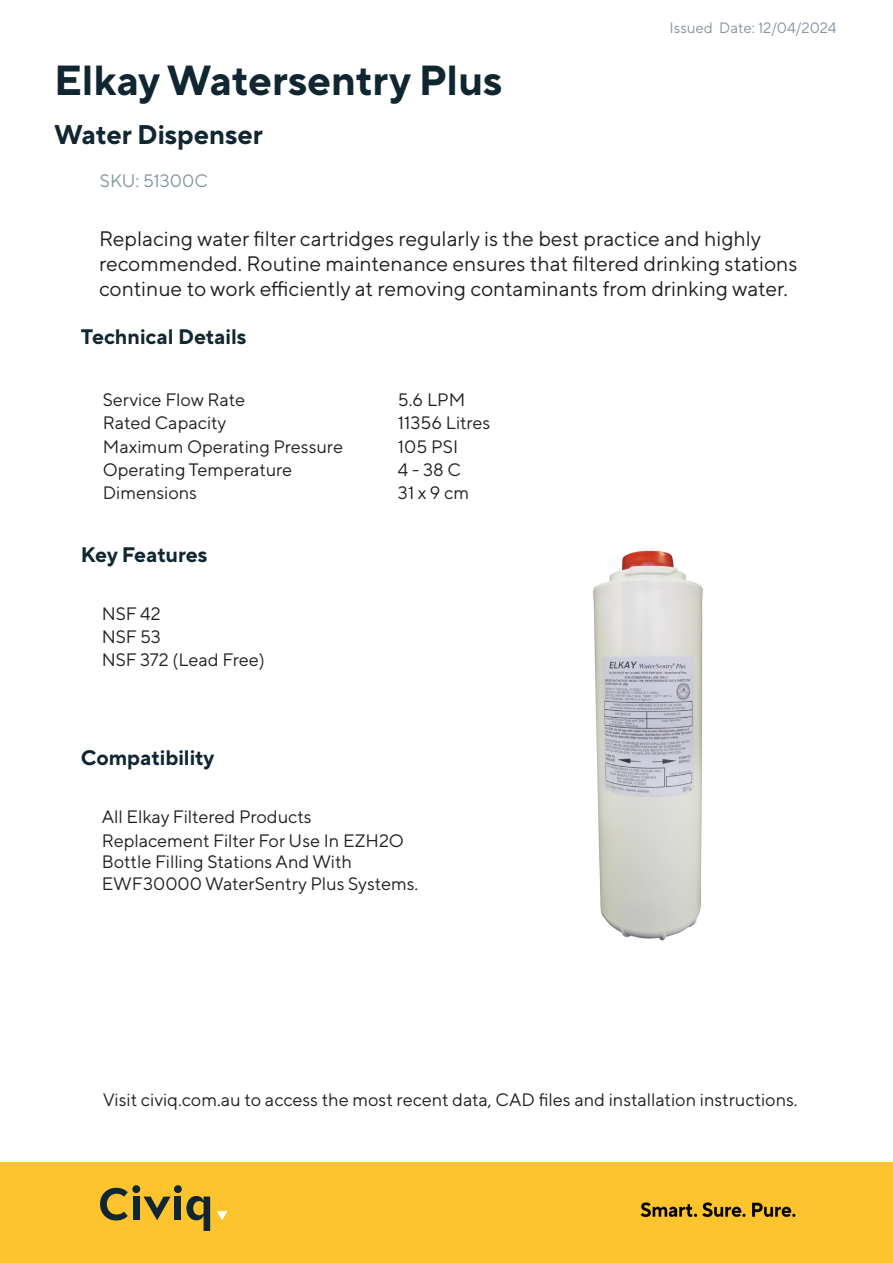
<style>
.page{position:relative;width:893px;height:1263px;background:#fff}
.page>*{position:absolute;margin:0;border:0;box-sizing:border-box;transform-origin:0 0}
.t1{font:700 42px "TT Norms Pro";color:#102631}
.t2{font:700 27px "TT Norms Pro";color:#102631}
.t3{font:21px/25.2px "TT Norms Pro";color:#231f20}
.t4{font:700 21px "TT Norms Pro";color:#102631}
.t5{font:18px/21.6px "TT Norms Pro";color:#231f20}
.t6{font:18px "TT Norms Pro";color:#84949f}
.t7{font:15px "TT Norms Pro";color:#84949f}
</style>
<div class="page">
<div style="left:0;top:1162px;width:893px;height:101px;background:#fec42e"></div>
<svg style="left:100px;top:1185px;width:110px;height:46px"></svg>
<svg style="left:217px;top:1211px;width:10px;height:9px"></svg>
<img style="left:640px;top:1202px;width:156px;height:16px">
<img style="left:593px;top:550px;width:110px;height:391px">
<p class="t1" style="left:54px;top:52px;width:450px">Elkay Watersentry Plus</p>
<p class="t2" style="left:54px;top:117px;width:211px">Water Dispenser</p>
<p class="t6" style="left:100px;top:169px;width:109px">SKU: 51300C</p>
<p class="t7" style="left:670px;top:18px;width:168px">Issued Date: 12/04/2024</p>
<p class="t3" style="left:99px;top:225px;width:700px">Replacing water filter cartridges regularly is the best practice and highly recommended. Routine maintenance ensures that filtered drinking stations continue to work efficiently at removing contaminants from drinking water.</p>
<p class="t4" style="left:81px;top:323px;width:167px">Technical Details</p>
<p class="t5" style="left:103px;top:389px;width:144px">Service Flow Rate</p>
<p class="t5" style="left:103px;top:412px;width:125px">Rated Capacity</p>
<p class="t5" style="left:103px;top:435px;width:242px">Maximum Operating Pressure</p>
<p class="t5" style="left:103px;top:458px;width:191px">Operating Temperature</p>
<p class="t5" style="left:103px;top:481px;width:96px">Dimensions</p>
<p class="t4" style="left:81px;top:541px;width:128px">Key Features</p>
<p class="t5" style="left:102px;top:602px;width:60px">NSF 42</p>
<p class="t5" style="left:102px;top:625px;width:61px">NSF 53</p>
<p class="t5" style="left:102px;top:649px;width:165px">NSF 372 (Lead Free)</p>
<p class="t4" style="left:81px;top:744px;width:135px">Compatibility</p>
<p class="t5" style="left:398px;top:389px;width:69px">5.6 LPM</p>
<p class="t5" style="left:398px;top:412px;width:94px">11356 Litres</p>
<p class="t5" style="left:398px;top:435px;width:62px">105 PSI</p>
<p class="t5" style="left:398px;top:458px;width:65px">4 - 38 C</p>
<p class="t5" style="left:398px;top:481px;width:73px">31 x 9 cm</p>
<p class="t5" style="left:102px;top:806px;width:211px">All Elkay Filtered Products</p>
<p class="t5" style="left:102px;top:829px;width:318px">Replacement Filter For Use In EZH2O<br>Bottle Filling Stations And With<br>EWF30000 WaterSentry Plus Systems.</p>
<p class="t5" style="left:103px;top:1088px;width:696px">Visit civiq.com.au to access the most recent data, CAD files and installation instructions.</p>
</div>
